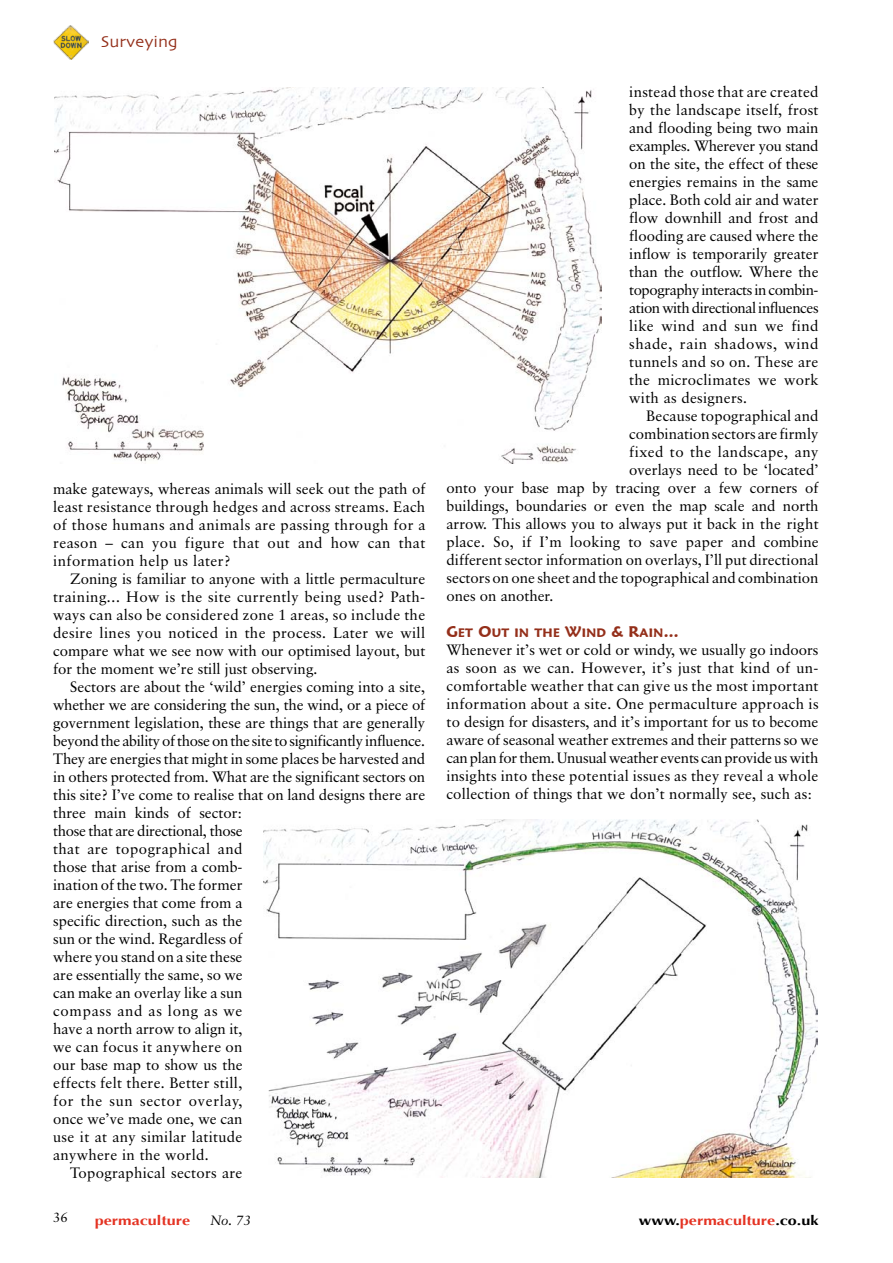
<style>
.page{position:relative;width:893px;height:1263px;background:#fff}
.page>*{position:absolute;margin:0;border:0;box-sizing:border-box;transform-origin:0 0}
.t1{font:16.5px "Skia";color:#942f1a;scale:1.05 1}
.t2{font:15px/18px "Classical Garamond BT";color:#000;text-align:justify}
.t3{font:15px "Classical Garamond BT";letter-spacing:.02em;color:#000}
.t4{font:15px "Classical Garamond BT";letter-spacing:-.02em;color:#000}
.t5{font:15px "Classical Garamond BT";letter-spacing:.03em;color:#000}
.t6{font:15px "Classical Garamond BT";letter-spacing:.04em;color:#000}
.t7{font:15px "Classical Garamond BT";letter-spacing:.05em;color:#000}
.t8{font:700 13.5px "Optima";color:#e43323;scale:1.2 1}
.t9{font:italic 13.5px "Classical Garamond BT";color:#000}
.t10{font:13.5px "Classical Garamond BT";color:#000}
.t11{font:12px "Maiandra GD Demi Bold SC800";letter-spacing:.025em;color:#942f1a}
.s1{font-size:15px}
.s2{color:#000}
</style>
<div class="page">
<img style="left:53px;top:26px;width:35px;height:33px">
<img style="left:264px;top:819px;width:554px;height:359px">
<img style="left:54px;top:87px;width:547px;height:376px">
<p class="t1" style="left:101px;top:32px;width:75px">Surveying</p>
<p class="t2" style="left:53px;top:479px;width:374px">make gateways, whereas animals will seek out the path of least resistance through hedges and across streams. Each of those humans and animals are passing through for a reason – can you figure that out and how can that information help us later?</p>
<p class="t2" style="left:53px;top:569px;width:374px;text-indent:17px">Zoning is familiar to anyone with a little permaculture training... How is the site currently being used? Path&shy;ways can also be considered zone 1 areas, so include the desire lines you noticed in the process. Later we will compare what we see now with our optimised layout, but for the moment we’re still just observing.</p>
<p class="t2" style="left:70px;top:677px;width:357px">Sectors are about the ‘wild’ energies coming into a site,</p>
<p class="t2" style="left:53px;top:695px;width:374px">whether we are considering the sun, the wind, or a piece of</p>
<p class="t2" style="left:53px;top:713px;width:374px">government legislation, these are things that are generally</p>
<p class="t4" style="left:53px;top:731px;width:374px">beyond the ability of those on the site to significantly influence.</p>
<p class="t2" style="left:53px;top:749px;width:374px">They are energies that might in some places be harvested and</p>
<p class="t2" style="left:53px;top:767px;width:374px">in others protected from. What are the significant sectors on</p>
<p class="t2" style="left:53px;top:785px;width:374px">this site? I’ve come to realise that on land designs there are</p>
<p class="t2" style="left:53px;top:803px;width:191px">three main kinds of sector:</p>
<p class="t4" style="left:53px;top:821px;width:191px">those that are directional, those</p>
<p class="t5" style="left:53px;top:839px;width:191px">that are topographical and</p>
<p class="t2" style="left:53px;top:857px;width:191px">those that arise from a comb-</p>
<p class="t2" style="left:53px;top:875px;width:191px">ination of the two. The former</p>
<p class="t2" style="left:53px;top:893px;width:191px">are energies that come from a</p>
<p class="t2" style="left:53px;top:911px;width:191px">specific direction, such as the</p>
<p class="t2" style="left:53px;top:929px;width:191px">sun or the wind. Regardless of</p>
<p class="t2" style="left:53px;top:947px;width:191px">where you stand on a site these</p>
<p class="t2" style="left:53px;top:965px;width:191px">are essentially the same, so we</p>
<p class="t2" style="left:53px;top:983px;width:191px">can make an overlay like a sun</p>
<p class="t7" style="left:53px;top:1001px;width:191px">compass and as long as we</p>
<p class="t2" style="left:53px;top:1019px;width:191px">have a north arrow to align it,</p>
<p class="t5" style="left:53px;top:1037px;width:191px">we can focus it anywhere on</p>
<p class="t2" style="left:53px;top:1055px;width:191px">our base map to show us the</p>
<p class="t3" style="left:53px;top:1073px;width:191px">effects felt there. Better still,</p>
<p class="t6" style="left:53px;top:1091px;width:191px">for the sun sector overlay,</p>
<p class="t2" style="left:53px;top:1109px;width:191px">once we’ve made one, we can</p>
<p class="t3" style="left:53px;top:1127px;width:191px">use it at any similar latitude</p>
<p class="t3" style="left:53px;top:1145px;width:157px">anywhere in the world.</p>
<p class="t3" style="left:70px;top:1163px;width:174px">Topographical sectors are</p>
<p class="t2" style="left:629px;top:82px;width:191px">instead those that are created by the landscape itself, frost and flooding being two main examples. Wherever you stand on the site, the effect of these energies remains in the same place. Both cold air and water flow downhill and frost and flooding are caused where the inflow is temporarily greater than the outflow. Where the topography interacts in combin&shy;ation with directional influences like wind and sun we find shade, rain shadows, wind tunnels and so on. These are the microclimates we work with as designers.</p>
<p class="t2" style="left:646px;top:406px;width:174px">Because topographical and</p>
<p class="t2" style="left:629px;top:424px;width:191px">combination sectors are firmly</p>
<p class="t5" style="left:629px;top:442px;width:191px">fixed to the landscape, any</p>
<p class="t2" style="left:629px;top:460px;width:191px">overlays need to be ‘located’</p>
<p class="t2" style="left:446px;top:478px;width:374px">onto your base map by tracing over a few corners of</p>
<p class="t2" style="left:446px;top:496px;width:374px">buildings, boundaries or even the map scale and north</p>
<p class="t2" style="left:446px;top:514px;width:374px">arrow. This allows you to always put it back in the right</p>
<p class="t3" style="left:446px;top:532px;width:374px">place. So, if I’m looking to save paper and combine</p>
<p class="t2" style="left:446px;top:550px;width:374px">different sector information on overlays, I’ll put directional</p>
<p class="t2" style="left:446px;top:568px;width:374px">sectors on one sheet and the topographical and combination</p>
<p class="t2" style="left:446px;top:586px;width:109px">ones on another.</p>
<p class="t11" style="left:446px;top:625px;width:234px"><span class="s1">G</span>ET <span class="s1">O</span>UT IN THE <span class="s1">W</span>IND <span class="s1">&amp; R</span>AIN<span class="s1">…</span></p>
<p class="t2" style="left:446px;top:640px;width:374px">Whenever it’s wet or cold or windy, we usually go indoors as soon as we can. However, it’s just that kind of un&shy;comfortable weather that can give us the most important information about a site. One permaculture approach is to design for disasters, and it’s important for us to become aware of seasonal weather extremes and their patterns so we can plan for them. Unusual weather events can provide us with insights into these potential issues as they reveal a whole collection of things that we don’t normally see, such as:</p>
<p class="t10" style="left:53px;top:1209px;width:17px">36</p>
<p class="t8" style="left:95px;top:1212px;width:81px">permaculture</p>
<p class="t9" style="left:211px;top:1211px;width:42px">No. 73</p>
<p class="t8" style="left:639px;top:1212px;width:151px"><span class="s2">www.</span>permaculture<span class="s2">.co.uk</span></p>
</div>
